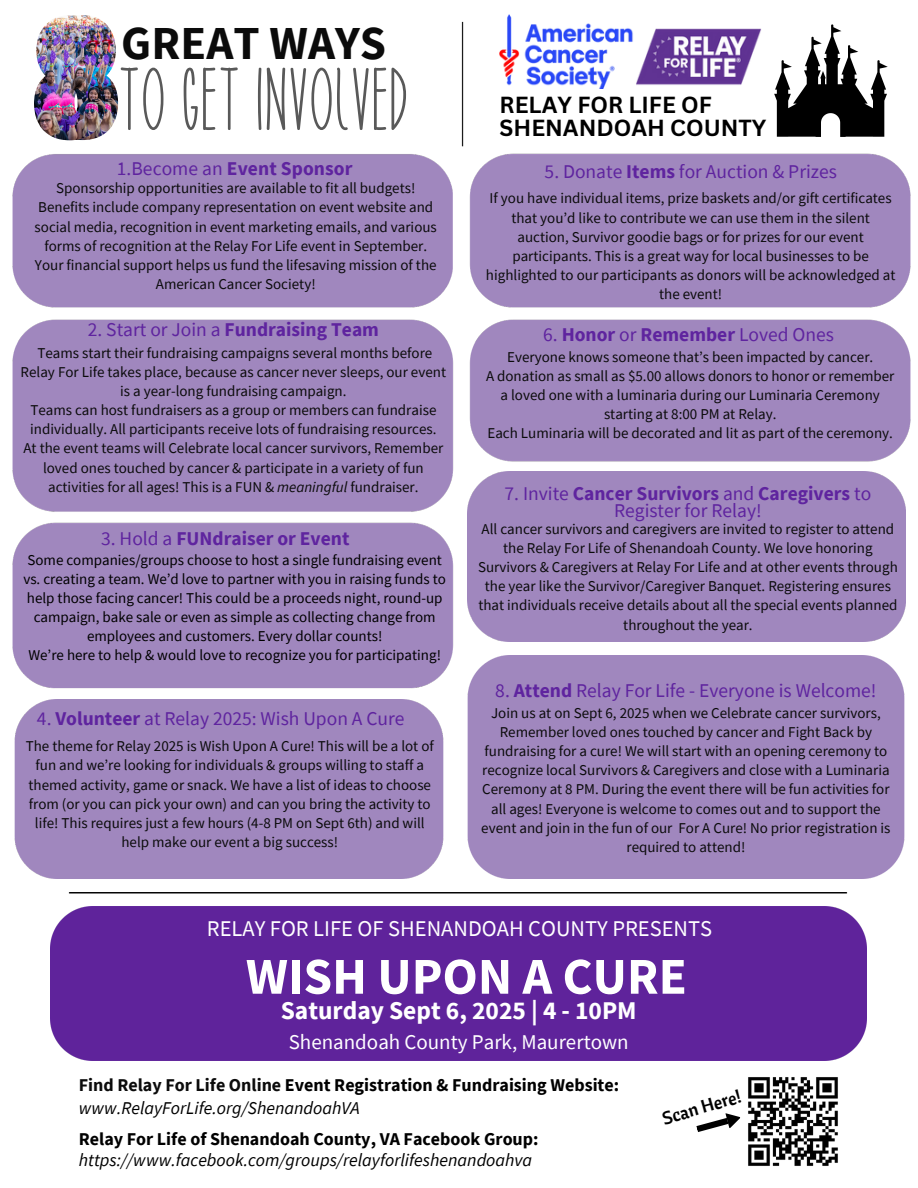
<style>
.page{position:relative;width:918px;height:1188px;background:#fff}
.page>*{position:absolute;margin:0;border:0;box-sizing:border-box;transform-origin:0 0}
.t1{font:88.8px "Just Believe";color:#595959}
.t2{font:700 51.75px "Source Sans Pro";color:#fff}
.t3{font:700 47.25px "Source Sans Pro";color:#0b0b0b}
.t4{font:700 25.5px "Source Sans Pro";color:#fff}
.t5{font:700 22.65px/22.5px "Canva Sans";color:#000}
.t6{font:22.5px "Source Sans Pro";color:#fff}
.t7{font:21px "Source Sans Pro";color:#fff}
.t8{font:19.5px/16.8px "Source Sans Pro";color:#5f249f;text-align:center}
.t9{font:700 19.5px "Source Sans Pro";color:#5f249f}
.t10{font:italic 18px/21.3px "Source Sans Pro";color:#000}
.t11{font:700 18px/23.7px "Source Sans Pro";color:#000}
.t12{font:18px "Cantora One";color:#000}
.t13{font:15px/19.2px "Source Sans Pro";color:#0b0b0b;text-align:center}
.t14{font:15px/19.2px "Source Sans Pro";color:#000;text-align:center}
.s1{font-weight:400}
.s2{font-style:italic}
.s3{font-weight:700}
.s4{color:#0b0b0b}
.s5{font-weight:400;font-style:italic}
.s6{font-weight:700;font-style:normal}
</style>
<div class="page">
<img style="left:12px;top:14px;width:899px;height:675px">
<img style="left:105px;top:15px;width:13px;height:125px">
<div style="left:14px;top:699px;width:430px;height:179px;background:#a087be"></div>
<div style="left:51px;top:906px;width:815px;height:154px;background:#5f239b"></div>
<div style="left:467px;top:655px;width:438px;height:223px;background:#a087be"></div>
<img style="left:500px;top:15px;width:262px;height:73px">
<div style="left:468px;top:471px;width:437px;height:170px;background:#a087be"></div>
<img style="left:34px;top:15px;width:71px;height:125px">
<svg style="left:774px;top:24px;width:114px;height:113px"></svg>
<img style="left:748px;top:1077px;width:90px;height:89px">
<svg style="left:696px;top:1113px;width:45px;height:19px"></svg>
<p class="t3" style="left:121px;top:12px;width:266px">GREAT WAYS</p>
<p class="t1" style="left:118px;top:47px;width:292px">TO GET INVOLVED</p>
<p class="t9" style="left:117px;top:156px;width:237px"><span class="s1">1.Become an</span> Event Sponsor</p>
<h6 class="t13" style="left:35px;top:178px;width:404px">Sponsorship opportunities are available to fit all budgets!<br>Benefits include company representation on event website and social media, recognition in event marketing emails, and various forms of recognition at the Relay For Life event in September.<br>Your financial support helps us fund the lifesaving mission of the American Cancer Society!</h6>
<h6 class="t9" style="left:88px;top:317px;width:293px"><span class="s1">2. Start or Join a</span> Fundraising Team</h6>
<p class="t13" style="left:21px;top:343px;width:427px">Teams start their fundraising campaigns several months before Relay For Life takes place, because as cancer never sleeps, our event is a year-long fundraising campaign.<br>Teams can host fundraisers as a group or members can fundraise individually. All participants receive lots of fundraising resources.<br>At the event teams will Celebrate local cancer survivors, Remember loved ones touched by cancer &amp; participate in a variety of fun activities for all ages! This is a FUN &amp; <span class="s2">meaningful</span> fundraiser.</p>
<h1 class="t9" style="left:101px;top:526px;width:250px"><span class="s1">3. Hold a</span> FUNdraiser or Event</h1>
<p class="t14" style="left:23px;top:550px;width:424px">Some companies/groups choose to host a single fundraising event vs. creating a team. We’d love to partner with you in raising funds to help those facing cancer! This could be a proceeds night, round-up campaign, bake sale or even as simple as collecting change from employees and customers. Every dollar counts!<br>We’re here to help &amp; would love to recognize you for participating!</p>
<p class="t8" style="left:37px;top:710px;width:369px">4. <span class="s3">Volunteer</span> at Relay 2025: Wish Upon A Cure</p>
<p class="t13" style="left:26px;top:736px;width:410px">The theme for Relay 2025 is Wish Upon A Cure! This will be a lot of fun and we’re looking for individuals &amp; groups willing to staff a themed activity, game or snack. We have a list of ideas to choose from (or you can pick your own) and can you bring the activity to life! This requires just a few hours (4-8 PM on Sept 6th) and will help make our event a big success!</p>
<p class="t5" style="left:500px;top:93px;width:268px">RELAY FOR LIFE OF<br>SHENANDOAH COUNTY</p>
<h3 class="t8" style="left:545px;top:163px;width:294px">5. Donate <span class="s3">Items</span> for Auction &amp; Prizes</h3>
<h6 class="t13" style="left:486px;top:188px;width:411px">If you have individual items, prize baskets and/or gift certificates that you’d like to contribute we can use them in the silent auction, Survivor goodie bags or for prizes for our event participants. This is a great way for local businesses to be highlighted to our participants as donors will be acknowledged at the event!</h6>
<p class="t8" style="left:543px;top:326px;width:292px">6. <span class="s3">Honor</span> or <span class="s3">Remember</span> Loved Ones</p>
<p class="t13" style="left:486px;top:347px;width:410px">Everyone knows someone that’s been impacted by cancer.<br>A donation as small as $5.00 allows donors to honor or remember a loved one with a luminaria during our Luminaria Ceremony starting at 8:00 PM at Relay.<br>Each Luminaria will be decorated and lit as part of the ceremony.</p>
<h6 class="t8" style="left:505px;top:485px;width:368px">7. Invite <span class="s3">Cancer Survivors</span> and <span class="s3">Caregivers</span> to<br>Register for Relay!</h6>
<p class="t13" style="left:478px;top:519px;width:421px">All cancer survivors and caregivers are invited to register to attend the Relay For Life of Shenandoah County. We love honoring Survivors &amp; Caregivers at Relay For Life and at other events through the year like the Survivor/Caregiver Banquet. Registering ensures that individuals receive details about all the special events planned throughout the year.</p>
<p class="t8" style="left:495px;top:681px;width:383px">8. <span class="s3">Attend</span> Relay For Life - Everyone is Welcome!</p>
<p class="t13" style="left:481px;top:703px;width:411px">Join us at on Sept 6, 2025 when we Celebrate cancer survivors, Remember loved ones touched by cancer and Fight Back by fundraising for a cure! We will start with an opening ceremony to recognize local Survivors &amp; Caregivers and close with a Luminaria Ceremony at 8 PM. During the event there will be fun activities for all ages! Everyone is welcome to comes out and to support the event and join in the fun of our For A Cure! No prior registration is required to attend!</p>
<p class="t6" style="left:207px;top:914px;width:507px">RELAY FOR LIFE OF SHENANDOAH COUNTY PRESENTS</p>
<p class="t2" style="left:246px;top:943px;width:443px">WISH UPON A CURE</p>
<p class="t4" style="left:281px;top:994px;width:357px">Saturday Sept 6, 2025 | 4 - 10PM</p>
<p class="t7" style="left:289px;top:1029px;width:341px">Shenandoah County Park, Maurertown</p>
<h2 class="t11" style="left:79px;top:1073px;width:542px"><span class="s4">Find Relay For Life Online</span> Event Registration &amp; Fundraising Website: <span class="s5">www.RelayForLife.org/ShenandoahVA</span></h2>
<h2 class="t10" style="left:79px;top:1128px;width:461px"><span class="s6">Relay For Life of Shenandoah County, VA Facebook Group: </span>https://www.facebook.com/groups/relayforlifeshenandoahva</h2>
<p class="t12" style="left:659px;top:1107px;width:83px;rotate:-16deg">Scan Here!</p>
</div>
